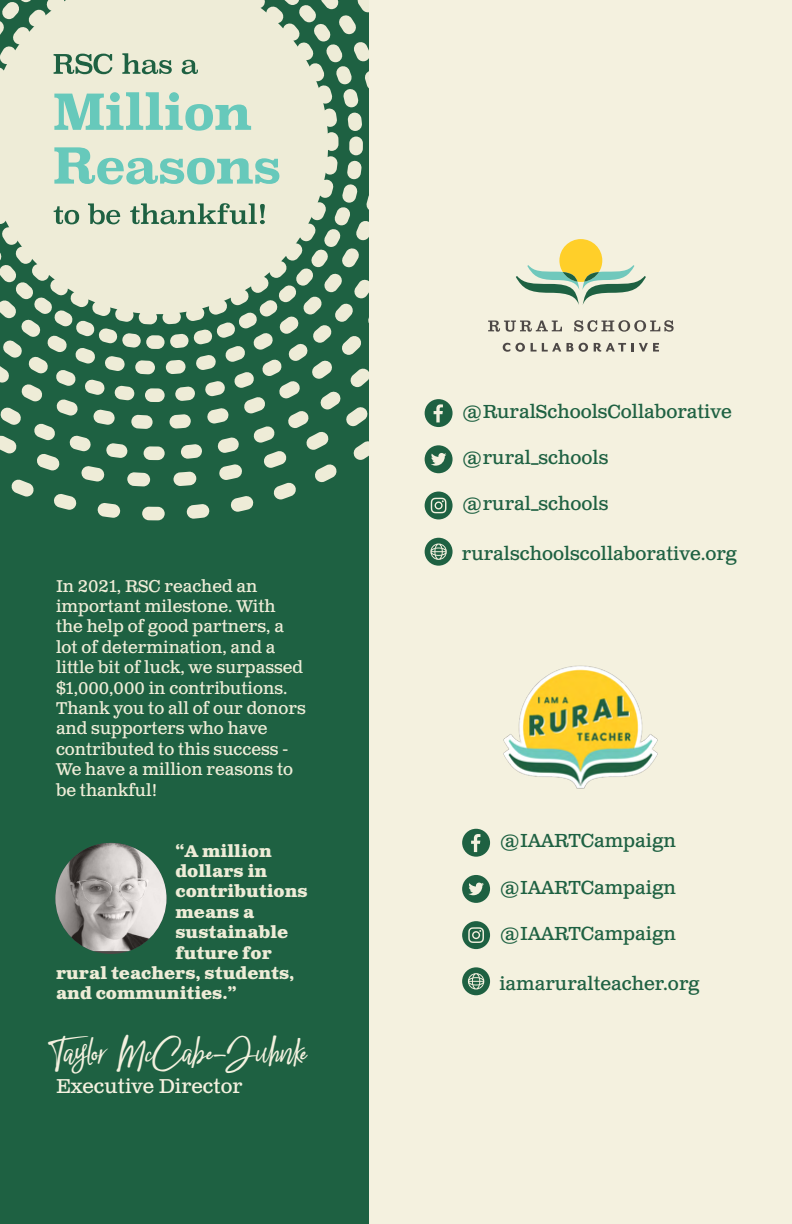
<style>
.page{position:relative;width:792px;height:1224px;background:#fff}
.page>*{position:absolute;margin:0;border:0;box-sizing:border-box;transform-origin:0 0}
.t1{font:32px "Beatles Culture";color:#f4f1df}
.t2{font:20px "Clarendon Text Pro";color:#f4f1df}
.t3{font:18.8px "Clarendon Text Pro";color:#1e6142}
.t4{font:17px/20.4px "Clarendon Text Pro";color:#eeecd7}
.t5{font:700 17px "Clarendon Text Pro";color:#eeecd7}
</style>
<div class="page">
<div style="left:0;top:0;width:369px;height:1224px;background:#1e6142"></div>
<svg style="left:11px;top:486px;width:285px;height:34px"></svg>
<svg style="left:0;top:429px;width:369px;height:57px"></svg>
<svg style="left:0;top:0;width:369px;height:429px;fill:#eeecd7"></svg>
<div style="left:369px;top:0;width:423px;height:1224px;background:#f4f1df"></div>
<img style="left:504px;top:665px;width:154px;height:124px">
<svg style="left:462px;top:829px;width:28px;height:28px"></svg>
<svg style="left:462px;top:875px;width:28px;height:28px"></svg>
<svg style="left:462px;top:921px;width:28px;height:28px"></svg>
<svg style="left:462px;top:967px;width:28px;height:28px"></svg>
<svg style="left:488px;top:239px;width:186px;height:113px"></svg>
<svg style="left:425px;top:399px;width:28px;height:28px"></svg>
<svg style="left:425px;top:445px;width:28px;height:28px"></svg>
<svg style="left:425px;top:492px;width:28px;height:27px"></svg>
<svg style="left:425px;top:538px;width:28px;height:28px"></svg>
<svg style="left:54px;top:54px;width:58px;height:20px"></svg>
<svg style="left:122px;top:53px;width:50px;height:21px"></svg>
<svg style="left:182px;top:60px;width:16px;height:14px"></svg>
<svg style="left:54px;top:92px;width:197px;height:39px;background:#addbc9"></svg>
<svg style="left:54px;top:147px;width:225px;height:37px;background:#b3dcca"></svg>
<svg style="left:54px;top:206px;width:25px;height:18px"></svg>
<svg style="left:88px;top:203px;width:32px;height:21px"></svg>
<svg style="left:130px;top:203px;width:135px;height:21px"></svg>
<img style="left:59px;top:843px;width:107px;height:108px">
<svg style="left:55px;top:843px;width:111px;height:111px;background:#afaba8"></svg>
<p class="t4" style="left:56px;top:576px;width:251px">In 2021, RSC reached an important milestone. With the help of good partners, a lot of determination, and a little bit of luck, we surpassed $1,000,000 in contributions.<br>Thank you to all of our donors and supporters who have contributed to this success -<br>We have a million reasons to be thankful!</p>
<p class="t5" style="left:175px;top:840px;width:98px">“A million</p>
<p class="t5" style="left:175px;top:861px;width:93px">dollars in</p>
<p class="t5" style="left:175px;top:881px;width:134px">contributions</p>
<p class="t5" style="left:175px;top:902px;width:80px">means a</p>
<p class="t5" style="left:175px;top:922px;width:114px">sustainable</p>
<p class="t5" style="left:175px;top:942px;width:98px">future for</p>
<p class="t5" style="left:56px;top:963px;width:240px">rural teachers, students,</p>
<p class="t5" style="left:56px;top:983px;width:182px">and communities.”</p>
<p class="t1" style="left:56px;top:1028px;width:253px">Taylor McCabe-Juhnke</p>
<p class="t2" style="left:56px;top:1074px;width:188px">Executive Director</p>
<p class="t3" style="left:462px;top:400px;width:271px">@RuralSchoolsCollaborative</p>
<p class="t3" style="left:462px;top:446px;width:148px">@rural_schools</p>
<p class="t3" style="left:462px;top:492px;width:148px">@rural_schools</p>
<p class="t3" style="left:462px;top:542px;width:277px">ruralschoolscollaborative.org</p>
<p class="t3" style="left:499px;top:829px;width:178px">@IAARTCampaign</p>
<p class="t3" style="left:499px;top:876px;width:178px">@IAARTCampaign</p>
<p class="t3" style="left:499px;top:922px;width:178px">@IAARTCampaign</p>
<p class="t3" style="left:499px;top:972px;width:202px">iamaruralteacher.org</p>
</div>
